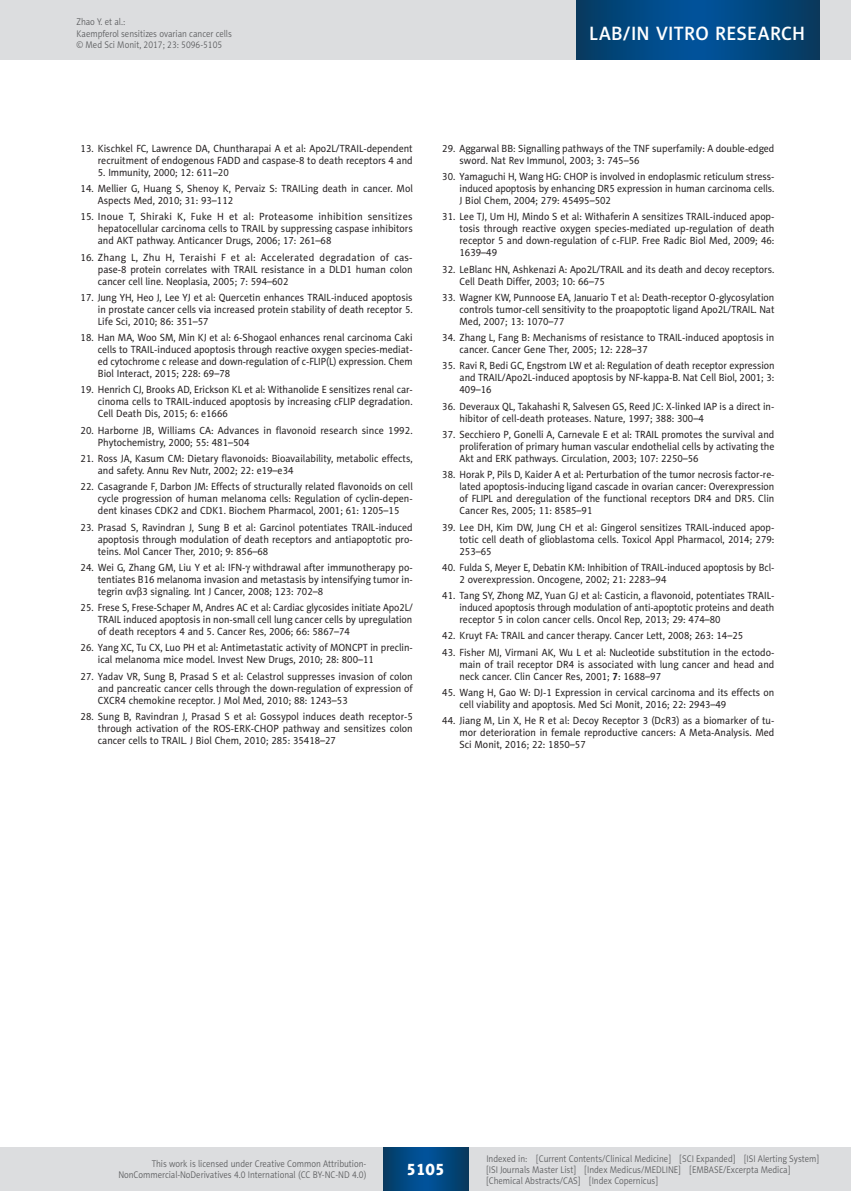
<style>
.page{position:relative;width:851px;height:1191px;background:#fff}
.page>*{position:absolute;margin:0;border:0;box-sizing:border-box;transform-origin:0 0}
.t1{font:19.5px "Naomi Sans EFN Medium";letter-spacing:.01em;color:#fff}
.t2{font:16.5px "Naomi Sans EFN Heavy";color:#fff}
.MSM_Referencje_punkt{font:10.5px/12px "Naomi Sans EFN";color:#231f20;text-align:justify;scale:.95 1}
.MSM_Referencje_punkt-2{font:10.5px/12px "Naomi Sans EFN";color:#231f20;text-align:justify;scale:.94 1}
.MSM_Referencje_punkt-3{font:10.5px/12px "Naomi Sans EFN";color:#231f20;text-align:justify}
.MSM_Referencje_punkt-4{font:10.5px/12px "Naomi Sans EFN";color:#231f20;text-align:justify;scale:.93 1}
.MSM_Referencje_punkt-5{font:10.5px/12px "Naomi Sans EFN";color:#231f20;scale:.96 1}
.t3{font:9.75px/11.2px "Naomi Sans EFN Light";color:#57585a;scale:.9 1}
.s1{font-family:"Standard Sym L"}
.s2{font-weight:700}
</style>
<div class="page">
<div style="left:0;top:1148px;width:850px;height:43px;background:#dcdddf"></div>
<svg style="left:383px;top:1147px;width:85px;height:43px"></svg>
<div style="left:0;top:0;width:850px;height:60px;background:#dcdddf"></div>
<svg style="left:576px;top:0;width:243px;height:60px"></svg>
<p class="t3" style="left:77px;top:16px;width:174px">Zhao Y. et al.:<br>Kaempferol sensitizes ovarian cancer cells © Med Sci Monit, 2017; 23: 5096-5105</p>
<h1 class="t1" style="left:589px;top:22px;width:217px">LAB/IN VITRO RESEARCH</h1>
<p class="MSM_Referencje_punkt" style="left:81px;top:142px;width:351px;text-align:right">13. Kischkel FC, Lawrence DA, Chuntharapai A et al: Apo2L/TRAIL-dependent recruitment of endogenous FADD and caspase-8 to death receptors 4 and</p>
<p class="MSM_Referencje_punkt" style="left:98px;top:166px;width:139px">5. Immunity, 2000; 12: 611–20</p>
<p class="MSM_Referencje_punkt" style="left:98px;top:183px;width:333px;text-indent:-17px">14. Mellier G, Huang S, Shenoy K, Pervaiz S: TRAILing death in cancer. Mol<br>Aspects Med, 2010; 31: 93–112</p>
<p class="MSM_Referencje_punkt-3" style="left:98px;top:211px;width:316px;text-indent:-17px">15. Inoue T, Shiraki K, Fuke H et al: Proteasome inhibition sensitizes hepatocellular carcinoma cells to TRAIL by suppressing caspase inhibitors and AKT pathway. Anticancer Drugs, 2006; 17: 261–68</p>
<p class="MSM_Referencje_punkt-3" style="left:98px;top:251px;width:316px;text-indent:-17px">16. Zhang L, Zhu H, Teraishi F et al: Accelerated degradation of cas&shy;pase-8 protein correlates with TRAIL resistance in a DLD1 human colon cancer cell line. Neoplasia, 2005; 7: 594–602</p>
<p class="MSM_Referencje_punkt" style="left:98px;top:291px;width:333px;text-indent:-17px">17. Jung YH, Heo J, Lee YJ et al: Quercetin enhances TRAIL-induced apoptosis in prostate cancer cells via increased protein stability of death receptor 5.<br>Life Sci, 2010; 86: 351–57</p>
<p class="MSM_Referencje_punkt" style="left:98px;top:332px;width:333px;text-indent:-17px">18. Han MA, Woo SM, Min KJ et al: 6-Shogaol enhances renal carcinoma Caki cells to TRAIL-induced apoptosis through reactive oxygen species-mediat&shy;ed cytochrome c release and down-regulation of c-FLIP(L) expression. Chem Biol Interact, 2015; 228: 69–78</p>
<p class="MSM_Referencje_punkt-2" style="left:98px;top:384px;width:336px;text-indent:-17px">19. Henrich CJ, Brooks AD, Erickson KL et al: Withanolide E sensitizes renal car&shy;cinoma cells to TRAIL-induced apoptosis by increasing cFLIP degradation.<br>Cell Death Dis, 2015; 6: e1666</p>
<p class="MSM_Referencje_punkt-5" style="left:98px;top:424px;width:329px;text-indent:-17px">20. Harborne JB, Williams CA: Advances in flavonoid research since 1992.<br>Phytochemistry, 2000; 55: 481–504</p>
<p class="MSM_Referencje_punkt" style="left:98px;top:452px;width:333px;text-indent:-17px">21. Ross JA, Kasum CM: Dietary flavonoids: Bioavailability, metabolic effects, and safety. Annu Rev Nutr, 2002; 22: e19–e34</p>
<p class="MSM_Referencje_punkt" style="left:98px;top:481px;width:333px;text-indent:-17px">22. Casagrande F, Darbon JM: Effects of structurally related flavonoids on cell cycle progression of human melanoma cells: Regulation of cyclin-depen&shy;dent kinases CDK2 and CDK1. Biochem Pharmacol, 2001; 61: 1205–15</p>
<p class="MSM_Referencje_punkt" style="left:98px;top:521px;width:333px;text-indent:-17px">23. Prasad S, Ravindran J, Sung B et al: Garcinol potentiates TRAIL-induced apoptosis through modulation of death receptors and antiapoptotic pro&shy;teins. Mol Cancer Ther, 2010; 9: 856–68</p>
<p class="MSM_Referencje_punkt" style="left:98px;top:561px;width:333px;text-indent:-17px">24. Wei G, Zhang GM, Liu Y et al: IFN-<span class="s1">g</span> withdrawal after immunotherapy po&shy;tentiates B16 melanoma invasion and metastasis by intensifying tumor in&shy;tegrin <span class="s1">a</span>v<span class="s1">b</span>3 signaling. Int J Cancer, 2008; 123: 702–8</p>
<p class="MSM_Referencje_punkt-4" style="left:98px;top:601px;width:340px;text-indent:-17px">25. Frese S, Frese-Schaper M, Andres AC et al: Cardiac glycosides initiate Apo2L/ TRAIL induced apoptosis in non-small cell lung cancer cells by upregulation of death receptors 4 and 5. Cancer Res, 2006; 66: 5867–74</p>
<p class="MSM_Referencje_punkt" style="left:98px;top:642px;width:333px;text-indent:-17px">26. Yang XC, Tu CX, Luo PH et al: Antimetastatic activity of MONCPT in preclin&shy;ical melanoma mice model. Invest New Drugs, 2010; 28: 800–11</p>
<p class="MSM_Referencje_punkt" style="left:98px;top:670px;width:333px;text-indent:-17px">27. Yadav VR, Sung B, Prasad S et al: Celastrol suppresses invasion of colon and pancreatic cancer cells through the down-regulation of expression of CXCR4 chemokine receptor. J Mol Med, 2010; 88: 1243–53</p>
<p class="MSM_Referencje_punkt" style="left:98px;top:710px;width:333px;text-indent:-17px">28. Sung B, Ravindran J, Prasad S et al: Gossypol induces death receptor-5 through activation of the ROS-ERK-CHOP pathway and sensitizes colon cancer cells to TRAIL. J Biol Chem, 2010; 285: 35418–27</p>
<p class="MSM_Referencje_punkt" style="left:459px;top:142px;width:333px;text-indent:-17px">29. Aggarwal BB: Signalling pathways of the TNF superfamily: A double-edged sword. Nat Rev Immunol, 2003; 3: 745–56</p>
<p class="MSM_Referencje_punkt-2" style="left:459px;top:171px;width:336px;text-indent:-17px">30. Yamaguchi H, Wang HG: CHOP is involved in endoplasmic reticulum stress&shy;induced apoptosis by enhancing DR5 expression in human carcinoma cells.<br>J Biol Chem, 2004; 279: 45495–502</p>
<p class="MSM_Referencje_punkt" style="left:459px;top:211px;width:333px;text-indent:-17px">31. Lee TJ, Um HJ, Mindo S et al: Withaferin A sensitizes TRAIL-induced apop&shy;tosis through reactive oxygen species-mediated up-regulation of death receptor 5 and down-regulation of c-FLIP. Free Radic Biol Med, 2009; 46:<br>1639–49</p>
<p class="MSM_Referencje_punkt" style="left:459px;top:263px;width:333px;text-indent:-17px">32. LeBlanc HN, Ashkenazi A: Apo2L/TRAIL and its death and decoy receptors.<br>Cell Death Differ, 2003; 10: 66–75</p>
<p class="MSM_Referencje_punkt" style="left:459px;top:291px;width:333px;text-indent:-17px">33. Wagner KW, Punnoose EA, Januario T et al: Death-receptor O-glycosylation controls tumor-cell sensitivity to the proapoptotic ligand Apo2L/TRAIL. Nat Med, 2007; 13: 1070–77</p>
<p class="MSM_Referencje_punkt" style="left:459px;top:332px;width:333px;text-indent:-17px">34. Zhang L, Fang B: Mechanisms of resistance to TRAIL-induced apoptosis in cancer. Cancer Gene Ther, 2005; 12: 228–37</p>
<p class="MSM_Referencje_punkt-2" style="left:459px;top:360px;width:336px;text-indent:-17px">35. Ravi R, Bedi GC, Engstrom LW et al: Regulation of death receptor expression and TRAIL/Apo2L-induced apoptosis by NF-kappa-B. Nat Cell Biol, 2001; 3:<br>409–16</p>
<p class="MSM_Referencje_punkt" style="left:459px;top:400px;width:333px;text-indent:-17px">36. Deveraux QL, Takahashi R, Salvesen GS, Reed JC: X-linked IAP is a direct in&shy;hibitor of cell-death proteases. Nature, 1997; 388: 300–4</p>
<p class="MSM_Referencje_punkt" style="left:459px;top:428px;width:333px;text-indent:-17px">37. Secchiero P, Gonelli A, Carnevale E et al: TRAIL promotes the survival and proliferation of primary human vascular endothelial cells by activating the Akt and ERK pathways. Circulation, 2003; 107: 2250–56</p>
<p class="MSM_Referencje_punkt-2" style="left:459px;top:469px;width:336px;text-indent:-17px">38. Horak P, Pils D, Kaider A et al: Perturbation of the tumor necrosis factor-re&shy;lated apoptosis-inducing ligand cascade in ovarian cancer: Overexpression of FLIPL and deregulation of the functional receptors DR4 and DR5. Clin Cancer Res, 2005; 11: 8585–91</p>
<p class="MSM_Referencje_punkt" style="left:459px;top:521px;width:333px;text-indent:-17px">39. Lee DH, Kim DW, Jung CH et al: Gingerol sensitizes TRAIL-induced apop&shy;totic cell death of glioblastoma cells. Toxicol Appl Pharmacol, 2014; 279:<br>253–65</p>
<p class="MSM_Referencje_punkt-2" style="left:459px;top:561px;width:336px;text-indent:-17px">40. Fulda S, Meyer E, Debatin KM: Inhibition of TRAIL-induced apoptosis by Bcl-<br>2 overexpression. Oncogene, 2002; 21: 2283–94</p>
<p class="MSM_Referencje_punkt" style="left:459px;top:589px;width:333px;text-indent:-17px">41. Tang SY, Zhong MZ, Yuan GJ et al: Casticin, a flavonoid, potentiates TRAIL&shy;induced apoptosis through modulation of anti-apoptotic proteins and death receptor 5 in colon cancer cells. Oncol Rep, 2013; 29: 474–80</p>
<p class="MSM_Referencje_punkt" style="left:442px;top:630px;width:318px">42. Kruyt FA: TRAIL and cancer therapy. Cancer Lett, 2008; 263: 14–25</p>
<p class="MSM_Referencje_punkt" style="left:459px;top:646px;width:333px;text-indent:-17px">43. Fisher MJ, Virmani AK, Wu L et al: Nucleotide substitution in the ectodo&shy;main of trail receptor DR4 is associated with lung cancer and head and neck cancer. Clin Cancer Res, 2001; <span class="s2">7</span>: 1688–97</p>
<p class="MSM_Referencje_punkt" style="left:459px;top:686px;width:333px;text-indent:-17px">45. Wang H, Gao W: DJ-1 Expression in cervical carcinoma and its effects on cell viability and apoptosis. Med Sci Monit, 2016; 22: 2943–49</p>
<p class="MSM_Referencje_punkt" style="left:459px;top:714px;width:333px;text-indent:-17px">44. Jiang M, Lin X, He R et al: Decoy Receptor 3 (DcR3) as a biomarker of tu&shy;mor deterioration in female reproductive cancers: A Meta-Analysis. Med Sci Monit, 2016; 22: 1850–57</p>
<p class="t3" style="left:118px;top:1158px;width:277px;text-align:right">This work is licensed under Creative Common Attribution-<br>NonCommercial-NoDerivatives 4.0 International (CC BY-NC-ND 4.0)</p>
<h2 class="t2" style="left:406px;top:1159px;width:40px">5105</h2>
<p class="t3" style="left:486px;top:1152px;width:371px">Indexed in: [Current Contents/Clinical Medicine] [SCI Expanded] [ISI Alerting System] [ISI Journals Master List] [Index Medicus/MEDLINE] [EMBASE/Excerpta Medica] [Chemical Abstracts/CAS] [Index Copernicus]</p>
</div>
